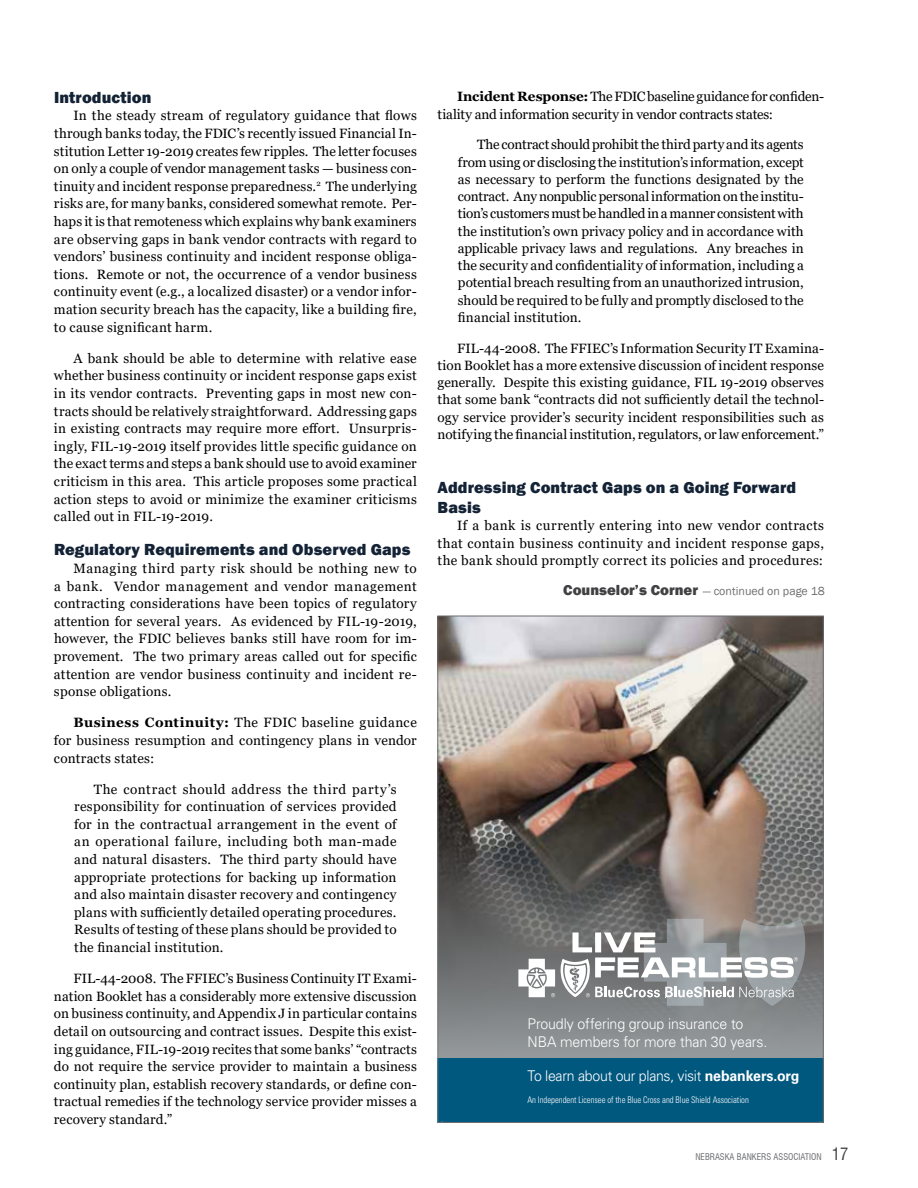
<style>
.page{position:relative;width:918px;height:1188px;background:#fff}
.page>*{position:absolute;margin:0;border:0;box-sizing:border-box;transform-origin:0 0}
.t1{font:800 16.5px/20.2px "Franklin Gothic";letter-spacing:.005em;color:#132235}
.t2{font:300 14.85px/17.4px "Univers LT Std";letter-spacing:-.01em;color:#fff;scale:.95 1}
.t3{font:13.5px/17.5px "Georgia";letter-spacing:.01em;color:#000;text-align:justify}
.t4{font:13.5px/17.2px "Georgia";letter-spacing:-.01em;color:#000}
.t5{font:12px "Franklin Gothic";color:#6d6e71}
.t6{font:300 condensed 9.15px "Univers LT Std";letter-spacing:-.005em;color:#fff;scale:.95 1}
.t7{font:condensed 9px "Swiss 721 BT";color:#6d6e71}
.s1{font-weight:700}
.s2{font-weight:800;font-size:15px;color:#414042}
.s3{font-size:16.5px;color:#414042}
</style>
<div class="page">
<img style="left:440px;top:618px;width:382px;height:440px">
<svg style="left:518px;top:919px;width:287px;height:87px"></svg>
<div style="left:438px;top:1058px;width:385px;height:64px;background:#00587f"></div>
<p class="t1" style="left:54px;top:87px;width:99px">Introduction</p>
<p class="t3" style="left:54px;top:107px;width:364px;text-indent:19px">In the steady stream of regulatory guidance that flows through banks today, the FDIC’s recently issued Financial In&shy;stitution Letter 19-2019 creates few ripples. The letter focuses on only a couple of vendor management tasks — business con&shy;tinuity and incident response preparedness.<sup>2</sup> The underlying risks are, for many banks, considered somewhat remote. Per&shy;haps it is that remoteness which explains why bank examiners are observing gaps in bank vendor contracts with regard to vendors’ business continuity and incident response obliga&shy;tions. Remote or not, the occurrence of a vendor business continuity event (e.g., a localized disaster) or a vendor infor&shy;mation security breach has the capacity, like a building fire, to cause significant harm.</p>
<p class="t3" style="left:54px;top:350px;width:364px;text-indent:19px">A bank should be able to determine with relative ease whether business continuity or incident response gaps exist in its vendor contracts. Preventing gaps in most new con&shy;tracts should be relatively straightforward. Addressing gaps in existing contracts may require more effort. Unsurpris&shy;ingly, FIL-19-2019 itself provides little specific guidance on the exact terms and steps a bank should use to avoid examiner criticism in this area. This article proposes some practical action steps to avoid or minimize the examiner criticisms called out in FIL-19-2019.</p>
<p class="t1" style="left:54px;top:540px;width:358px">Regulatory Requirements and Observed Gaps</p>
<p class="t3" style="left:54px;top:560px;width:364px;text-indent:19px">Managing third party risk should be nothing new to a bank. Vendor management and vendor management contracting considerations have been topics of regulatory attention for several years. As evidenced by FIL-19-2019, however, the FDIC believes banks still have room for im&shy;provement. The two primary areas called out for specific attention are vendor business continuity and incident re&shy;sponse obligations.</p>
<p class="t3" style="left:54px;top:714px;width:364px;text-indent:19px"><span class="s1">Business Continuity:</span> The FDIC baseline guidance for business resumption and contingency plans in vendor contracts states:</p>
<p class="t3" style="left:74px;top:780px;width:324px;text-indent:19px">The contract should address the third party’s responsibility for continuation of services provided for in the contractual arrangement in the event of an operational failure, including both man-made and natural disasters. The third party should have appropriate protections for backing up information and also maintain disaster recovery and contingency plans with sufficiently detailed operating procedures.<br>Results of testing of these plans should be provided to the financial institution.</p>
<p class="t3" style="left:54px;top:970px;width:364px;text-indent:19px">FIL-44-2008. The FFIEC’s Business Continuity IT Exami&shy;nation Booklet has a considerably more extensive discussion on business continuity, and Appendix J in particular contains detail on outsourcing and contract issues. Despite this exist&shy;ing guidance, FIL-19-2019 recites that some banks’ “contracts do not require the service provider to maintain a business continuity plan, establish recovery standards, or define con&shy;tractual remedies if the technology service provider misses a recovery standard.”</p>
<p class="t4" style="left:438px;top:88px;width:388px;text-indent:19px"><span class="s1">Incident Response:</span> The FDIC baseline guidance for confiden&shy;tiality and information security in vendor contracts states:</p>
<p class="t3" style="left:458px;top:136px;width:348px;text-indent:19px">The contract should prohibit the third party and its agents from using or disclosing the institution’s information, except as necessary to perform the functions designated by the contract. Any nonpublic personal information on the institu&shy;tion’s customers must be handled in a manner consistent with the institution’s own privacy policy and in accordance with applicable privacy laws and regulations. Any breaches in the security and confidentiality of information, including a potential breach resulting from an unauthorized intrusion, should be required to be fully and promptly disclosed to the financial institution.</p>
<p class="t3" style="left:438px;top:340px;width:388px;text-indent:19px">FIL-44-2008. The FFIEC’s Information Security IT Examina&shy;tion Booklet has a more extensive discussion of incident response generally. Despite this existing guidance, FIL 19-2019 observes that some bank “contracts did not sufficiently detail the technol&shy;ogy service provider’s security incident responsibilities such as notifying the financial institution, regulators, or law enforcement.”</p>
<p class="t1" style="left:438px;top:477px;width:360px">Addressing Contract Gaps on a Going Forward<br>Basis</p>
<p class="t3" style="left:438px;top:517px;width:388px;text-indent:19px">If a bank is currently entering into new vendor contracts that contain business continuity and incident response gaps, the bank should promptly correct its policies and procedures:</p>
<p class="t5" style="left:563px;top:583px;width:263px"><span class="s2">Counselor’s Corner</span> — continued on page 18</p>
<p class="t2" style="left:527px;top:1015px;width:254px">Proudly offering group insurance to<br>NBA members for more than 30 years.</p>
<p class="t2" style="left:527px;top:1067px;width:288px">To learn about our plans, visit <span class="s1">nebankers.org</span></p>
<p class="t6" style="left:527px;top:1094px;width:235px">An Independent Licensee of the Blue Cross and Blue Shield Association</p>
<p class="t7" style="left:695px;top:1152px;width:154px">NEBRASKA BANKERS ASSOCIATION <span class="s3">17</span></p>
</div>
